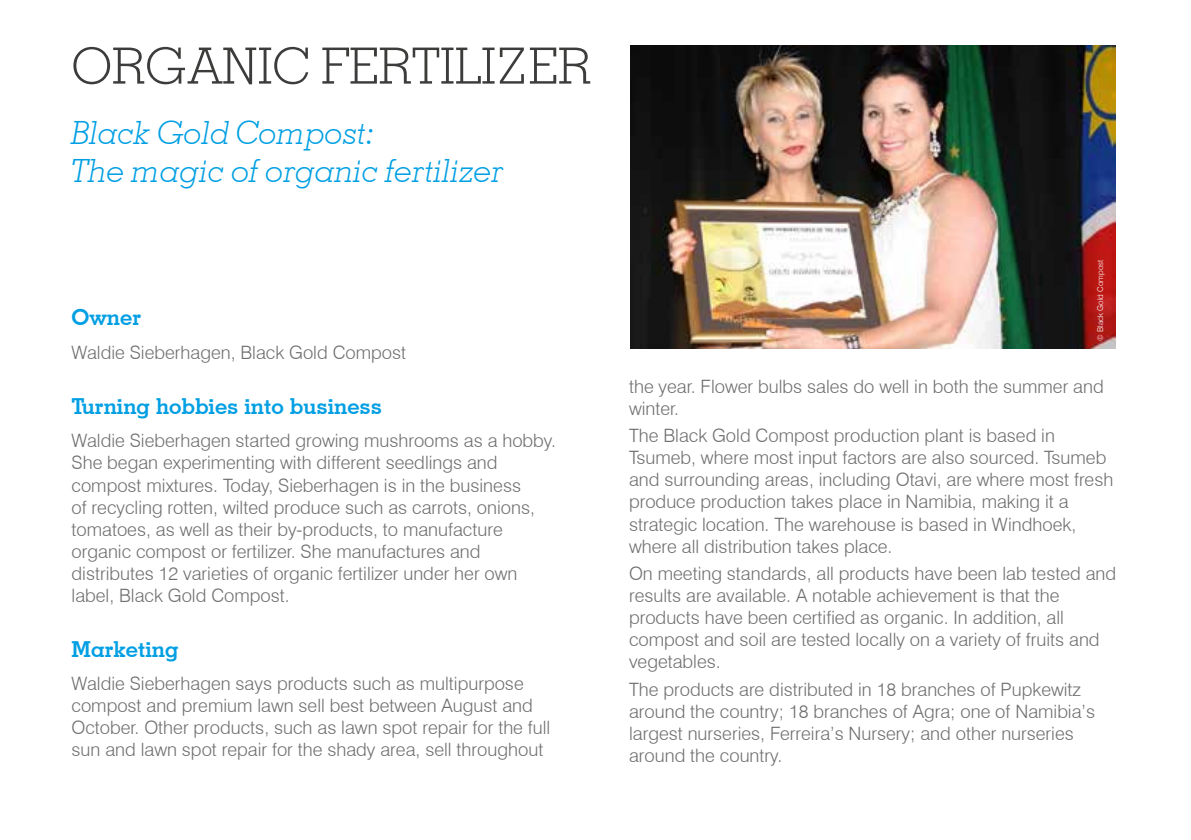
<style>
.page{position:relative;width:1191px;height:840px;background:#fff}
.page>*{position:absolute;margin:0;border:0;box-sizing:border-box;transform-origin:0 0}
.t1{font:300 50px "Geometric Slab 703 BT";letter-spacing:.005em;color:#3c3c3b}
.t2{font:italic 300 32px/38.4px "Geometric Slab 703 BT";letter-spacing:.005em;color:#009fe3}
.t3{font:700 22px "Geometric Slab 703 BT";color:#009fe3}
.t4{font:300 18.4px/22px "Swiss 721 BT";color:#706f6f}
.t5{font:300 8px "Swiss 721 BT";color:#fff}
</style>
<div class="page">
<img style="left:631px;top:46px;width:484px;height:302px">
<h1 class="t1" style="left:72px;top:35px;width:521px">ORGANIC FERTILIZER</h1>
<h2 class="t2" style="left:72px;top:113px;width:434px">Black Gold Compost:<br>The magic of organic fertilizer</h2>
<p class="t3" style="left:72px;top:304px;width:71px">Owner</p>
<p class="t4" style="left:72px;top:341px;width:336px">Waldie Sieberhagen, Black Gold Compost</p>
<p class="t3" style="left:72px;top:392px;width:312px">Turning hobbies into business</p>
<p class="t4" style="left:72px;top:429px;width:486px">Waldie Sieberhagen started growing mushrooms as a hobby.<br>She began experimenting with different seedlings and compost mixtures. Today, Sieberhagen is in the business<br>of recycling rotten, wilted produce such as carrots, onions, tomatoes, as well as their by-products, to manufacture organic compost or fertilizer. She manufactures and distributes 12 varieties of organic fertilizer under her own label, Black Gold Compost.</p>
<p class="t3" style="left:72px;top:635px;width:109px">Marketing</p>
<p class="t4" style="left:72px;top:672px;width:480px">Waldie Sieberhagen says products such as multipurpose compost and premium lawn sell best between August and October. Other products, such as lawn spot repair for the full sun and lawn spot repair for the shady area, sell throughout</p>
<p class="t5" style="left:1095px;top:340px;width:82px;rotate:-90deg">© Black Gold Compost</p>
<p class="t4" style="left:629px;top:375px;width:476px">the year. Flower bulbs sales do well in both the summer and winter.</p>
<p class="t4" style="left:629px;top:424px;width:486px">The Black Gold Compost production plant is based in Tsumeb, where most input factors are also sourced. Tsumeb and surrounding areas, including Otavi, are where most fresh produce production takes place in Namibia, making it a strategic location. The warehouse is based in Windhoek, where all distribution takes place.</p>
<p class="t4" style="left:629px;top:562px;width:488px">On meeting standards, all products have been lab tested and results are available. A notable achievement is that the products have been certified as organic. In addition, all compost and soil are tested locally on a variety of fruits and vegetables.</p>
<p class="t4" style="left:629px;top:678px;width:467px">The products are distributed in 18 branches of Pupkewitz around the country; 18 branches of Agra; one of Namibia’s largest nurseries, Ferreira’s Nursery; and other nurseries around the country.</p>
</div>
